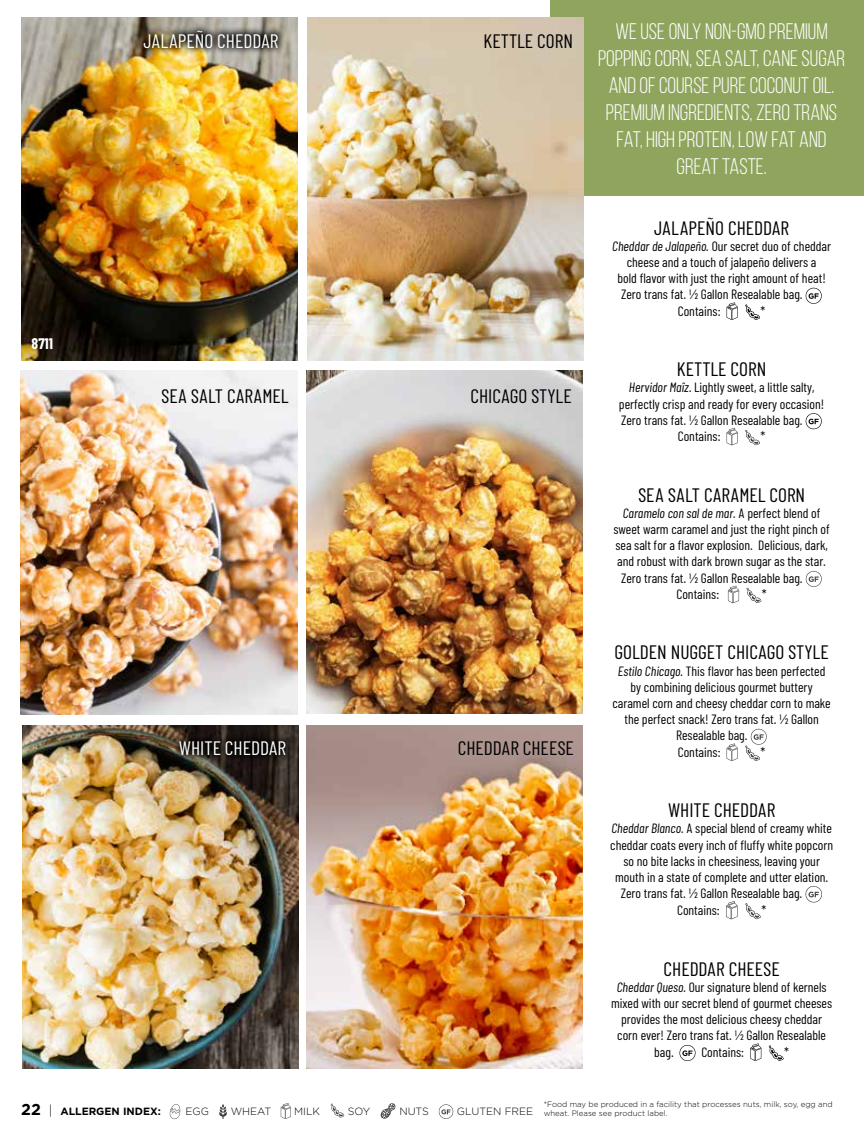
<style>
.page{position:relative;width:864px;height:1134px;background:#fff}
.page>*{position:absolute;margin:0;border:0;box-sizing:border-box;transform-origin:0 0}
.t1{font:22.5px/27px "Bebas Neue";color:#fff;text-align:center}
.t2{font:19.5px "Barlow Condensed";color:#000}
.t3{font:19.5px "Barlow Condensed";color:#fff}
.t4{font:700 15.3px "Barlow Condensed";color:#fff}
.t5{font:13.5px "Barlow Condensed";color:#000}
.t6{font:italic 13.5px "Barlow Condensed";color:#000}
.t7{font:300 10.5px "Gotham";color:#000}
.t8{font:700 10.5px "Gotham";color:#000}
.t9{font:300 7.8px/9.4px "Gotham";color:#000}
.s1{font-style:italic}
.s2{font-style:normal}
.s3{font-size:15.75px}
.s4{font-weight:300;font-size:13.2px}
</style>
<div class="page">
<svg style="left:169px;top:1104px;width:11px;height:15px"></svg>
<svg style="left:219px;top:1104px;width:8px;height:15px"></svg>
<svg style="left:281px;top:1103px;width:10px;height:16px"></svg>
<svg style="left:331px;top:1103px;width:13px;height:15px"></svg>
<svg style="left:380px;top:1103px;width:16px;height:16px"></svg>
<svg style="left:438px;top:1104px;width:16px;height:15px"></svg>
<div style="left:551px;top:0;width:313px;height:195px;background:#8fa55d"></div>
<img style="left:307px;top:370px;width:275px;height:344px">
<img style="left:22px;top:726px;width:277px;height:343px">
<img style="left:307px;top:726px;width:275px;height:343px">
<img style="left:21px;top:17px;width:277px;height:344px">
<svg style="left:805px;top:287px;width:17px;height:17px"></svg>
<svg style="left:727px;top:302px;width:11px;height:18px"></svg>
<svg style="left:745px;top:304px;width:15px;height:16px"></svg>
<svg style="left:805px;top:413px;width:17px;height:16px"></svg>
<svg style="left:727px;top:428px;width:11px;height:18px"></svg>
<svg style="left:745px;top:430px;width:15px;height:15px"></svg>
<svg style="left:805px;top:571px;width:17px;height:16px"></svg>
<svg style="left:728px;top:586px;width:11px;height:17px"></svg>
<svg style="left:747px;top:588px;width:15px;height:15px"></svg>
<svg style="left:727px;top:743px;width:11px;height:18px"></svg>
<svg style="left:745px;top:728px;width:22px;height:33px"></svg>
<svg style="left:805px;top:886px;width:17px;height:17px"></svg>
<svg style="left:726px;top:901px;width:12px;height:18px"></svg>
<svg style="left:745px;top:903px;width:16px;height:16px"></svg>
<svg style="left:679px;top:1045px;width:17px;height:16px"></svg>
<svg style="left:750px;top:1043px;width:11px;height:18px"></svg>
<svg style="left:769px;top:1045px;width:15px;height:16px"></svg>
<img style="left:20px;top:371px;width:277px;height:343px">
<img style="left:308px;top:17px;width:275px;height:344px">
<img style="left:136px;top:23px;width:149px;height:32px">
<svg style="left:173px;top:733px;width:120px;height:29px;background:#1f1a15"></svg>
<p class="t4" style="left:32px;top:334px;width:23px">8711</p>
<h2 class="t3" style="left:143px;top:28px;width:137px">JALAPEÑO CHEDDAR</h2>
<h2 class="t2" style="left:484px;top:28px;width:91px">KETTLE CORN</h2>
<h2 class="t2" style="left:161px;top:383px;width:129px">SEA SALT CARAMEL</h2>
<h2 class="t2" style="left:470px;top:383px;width:103px">CHICAGO STYLE</h2>
<h2 class="t3" style="left:179px;top:736px;width:109px">WHITE CHEDDAR</h2>
<h2 class="t2" style="left:458px;top:736px;width:118px">CHEDDAR CHEESE</h2>
<h1 class="t1" style="left:598px;top:17px;width:249px">WE USE ONLY NON-GMO PREMIUM<br>POPPING CORN, SEA SALT, CANE SUGAR<br>AND OF COURSE PURE COCONUT OIL.<br>PREMIUM INGREDIENTS, ZERO TRANS<br>FAT, HIGH PROTEIN, LOW FAT AND<br>GREAT TASTE.</h1>
<h2 class="t2" style="left:654px;top:215px;width:137px">JALAPEÑO CHEDDAR</h2>
<p class="t5" style="left:612px;top:238px;width:220px"><span class="s1">Cheddar de Jalapeño.</span> Our secret duo of cheddar</p>
<p class="t5" style="left:627px;top:254px;width:191px">cheese and a touch of jalapeño delivers a</p>
<p class="t5" style="left:618px;top:270px;width:210px">bold flavor with just the right amount of heat!</p>
<p class="t5" style="left:621px;top:286px;width:183px">Zero trans fat. ½ Gallon Resealable bag.</p>
<p class="t5" style="left:678px;top:302px;width:44px">Contains:</p>
<p class="t5" style="left:761px;top:302px;width:6px">*</p>
<h2 class="t2" style="left:677px;top:357px;width:91px">KETTLE CORN</h2>
<p class="t5" style="left:629px;top:379px;width:187px"><span class="s1">Hervidor Maîz.</span> Lightly sweet, a little salty,</p>
<p class="t5" style="left:619px;top:395px;width:207px">perfectly crisp and ready for every occasion!</p>
<p class="t5" style="left:621px;top:412px;width:183px">Zero trans fat. ½ Gallon Resealable bag.</p>
<p class="t5" style="left:678px;top:428px;width:44px">Contains:</p>
<p class="t5" style="left:761px;top:428px;width:6px">*</p>
<h2 class="t2" style="left:638px;top:482px;width:169px">SEA SALT CARAMEL CORN</h2>
<p class="t6" style="left:623px;top:505px;width:199px">Caramelo con sal de mar. <span class="s2">A perfect blend of</span></p>
<p class="t5" style="left:614px;top:521px;width:218px">sweet warm caramel and just the right pinch of</p>
<p class="t5" style="left:616px;top:537px;width:214px">sea salt for a flavor explosion. Delicious, dark,</p>
<p class="t5" style="left:617px;top:553px;width:210px">and robust with dark brown sugar as the star.</p>
<p class="t5" style="left:621px;top:569px;width:183px">Zero trans fat. ½ Gallon Resealable bag.</p>
<p class="t5" style="left:677px;top:586px;width:44px">Contains:</p>
<p class="t5" style="left:762px;top:586px;width:6px">*</p>
<h2 class="t2" style="left:615px;top:640px;width:216px">GOLDEN NUGGET CHICAGO STYLE</h2>
<p class="t5" style="left:618px;top:662px;width:209px"><span class="s1">Estilo Chicago.</span> This flavor has been perfected</p>
<p class="t5" style="left:631px;top:679px;width:184px">by combining delicious gourmet buttery</p>
<p class="t5" style="left:613px;top:695px;width:220px">caramel corn and cheesy cheddar corn to make</p>
<p class="t5" style="left:624px;top:711px;width:196px">the perfect snack! Zero trans fat. ½ Gallon</p>
<p class="t5" style="left:676px;top:727px;width:73px">Resealable bag.</p>
<p class="t5" style="left:678px;top:743px;width:44px">Contains:</p>
<p class="t5" style="left:761px;top:743px;width:6px">*</p>
<h2 class="t2" style="left:668px;top:798px;width:109px">WHITE CHEDDAR</h2>
<p class="t5" style="left:611px;top:820px;width:222px"><span class="s1">Cheddar Blanco.</span> A special blend of creamy white</p>
<p class="t5" style="left:610px;top:836px;width:224px">cheddar coats every inch of fluffy white popcorn</p>
<p class="t5" style="left:623px;top:853px;width:198px">so no bite lacks in cheesiness, leaving your</p>
<p class="t5" style="left:615px;top:869px;width:215px">mouth in a state of complete and utter elation.</p>
<p class="t5" style="left:621px;top:885px;width:183px">Zero trans fat. ½ Gallon Resealable bag.</p>
<p class="t5" style="left:677px;top:902px;width:44px">Contains:</p>
<p class="t5" style="left:761px;top:902px;width:6px">*</p>
<h2 class="t2" style="left:664px;top:956px;width:118px">CHEDDAR CHEESE</h2>
<p class="t5" style="left:617px;top:979px;width:211px"><span class="s1">Cheddar Queso.</span> Our signature blend of kernels</p>
<p class="t5" style="left:611px;top:995px;width:222px">mixed with our secret blend of gourmet cheeses</p>
<p class="t5" style="left:621px;top:1011px;width:202px">provides the most delicious cheesy cheddar</p>
<p class="t5" style="left:617px;top:1027px;width:210px">corn ever! Zero trans fat. ½ Gallon Resealable</p>
<p class="t5" style="left:654px;top:1043px;width:21px">bag.</p>
<p class="t5" style="left:701px;top:1043px;width:44px">Contains:</p>
<p class="t5" style="left:784px;top:1043px;width:6px">*</p>
<p class="t8" style="left:21px;top:1105px;width:141px"><span class="s3">22</span> <span class="s4">|</span> ALLERGEN INDEX:</p>
<p class="t7" style="left:186px;top:1105px;width:25px">EGG</p>
<p class="t7" style="left:231px;top:1105px;width:42px">WHEAT</p>
<p class="t7" style="left:294px;top:1105px;width:27px">MILK</p>
<p class="t7" style="left:348px;top:1105px;width:24px">SOY</p>
<p class="t7" style="left:399px;top:1105px;width:31px">NUTS</p>
<p class="t7" style="left:457px;top:1105px;width:78px">GLUTEN FREE</p>
<p class="t9" style="left:544px;top:1099px;width:291px">*Food may be produced in a facility that processes nuts, milk, soy, egg and wheat. Please see product label.</p>
</div>
